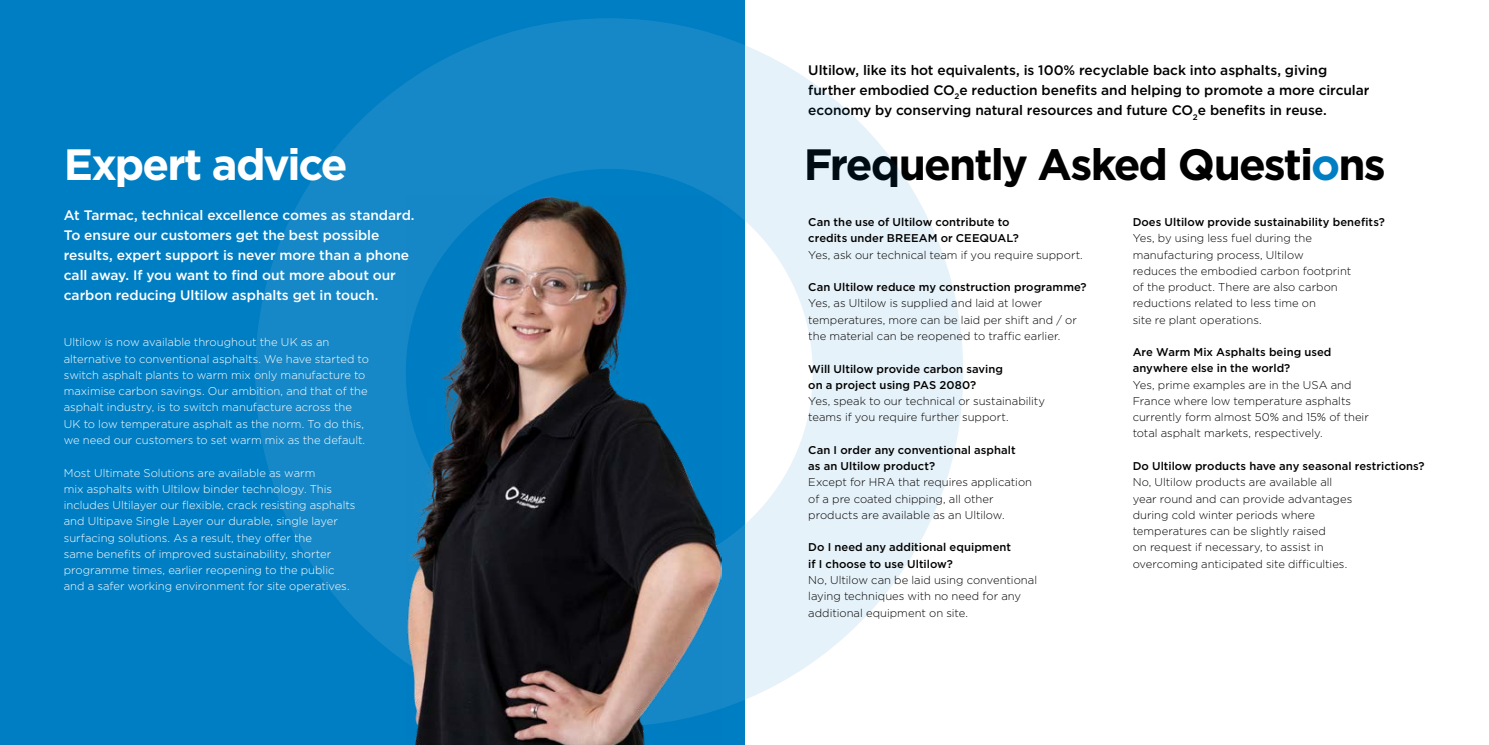
<style>
.page{position:relative;width:1489px;height:745px;background:#fff}
.page>*{position:absolute;margin:0;border:0;box-sizing:border-box;transform-origin:0 0}
.t1{font:700 43.75px "Gotham";letter-spacing:-.045em;color:#000}
.t2{font:700 43.75px "Gotham";letter-spacing:-.045em;color:#fff}
.t3{font:500 13.75px/20px "Gotham";letter-spacing:-.005em;color:#fff}
.t4{font:500 13.75px/20px "Gotham";letter-spacing:-.005em;color:#000}
.t5{font:300 11.25px/16.2px "Gotham";color:#000}
.t6{font:300 11.25px/16.2px "Gotham";color:#fff}
.t7{font:500 11.25px/16.2px "Gotham";letter-spacing:.005em;color:#000}
.s1{color:#007ec3}
</style>
<div class="page">
<div style="left:0;top:0;width:744px;height:744px;background:#007ec3"></div>
<svg style="left:255px;top:18px;width:708px;height:708px"></svg>
<img style="left:407px;top:195px;width:314px;height:549px">
<h1 class="t2" style="left:64px;top:135px;width:285px">Expert advice</h1>
<p class="t3" style="left:64px;top:204px;width:352px">At Tarmac, technical excellence comes as standard.<br>To ensure our customers get the best possible results, expert support is never more than a phone call away. If you want to find out more about our carbon reducing Ultilow asphalts get in touch.</p>
<p class="t6" style="left:64px;top:334px;width:306px">Ultilow is now available throughout the UK as an alternative to conventional asphalts. We have started to switch asphalt plants to warm mix only manufacture to maximise carbon savings. Our ambition, and that of the asphalt industry, is to switch manufacture across the UK to low temperature asphalt as the norm. To do this, we need our customers to set warm mix as the default.</p>
<p class="t6" style="left:64px;top:464px;width:293px">Most Ultimate Solutions are available as warm<br>mix asphalts with Ultilow binder technology. This includes Ultilayer our flexible, crack resisting asphalts and Ultipave Single Layer our durable, single layer surfacing solutions. As a result, they offer the<br>same benefits of improved sustainability, shorter programme times, earlier reopening to the public and a safer working environment for site operatives.</p>
<p class="t4" style="left:808px;top:60px;width:562px">Ultilow, like its hot equivalents, is 100% recyclable back into asphalts, giving further embodied CO<sub>2</sub>e reduction benefits and helping to promote a more circular economy by conserving natural resources and future CO<sub>2</sub>e benefits in reuse.</p>
<h1 class="t1" style="left:803px;top:136px;width:583px">Frequently Asked Questi<span class="s1">o</span>ns</h1>
<p class="t7" style="left:808px;top:214px;width:212px">Can the use of Ultilow contribute to credits under BREEAM or CEEQUAL?</p>
<p class="t5" style="left:808px;top:246px;width:276px">Yes, ask our technical team if you require support.</p>
<p class="t7" style="left:808px;top:279px;width:280px">Can Ultilow reduce my construction programme?</p>
<p class="t5" style="left:808px;top:295px;width:270px">Yes, as Ultilow is supplied and laid at lower temperatures, more can be laid per shift and / or the material can be reopened to traffic earlier.</p>
<p class="t7" style="left:808px;top:360px;width:196px">Will Ultilow provide carbon saving on a project using PAS 2080?</p>
<p class="t5" style="left:808px;top:392px;width:238px">Yes, speak to our technical or sustainability teams if you require further support.</p>
<p class="t7" style="left:808px;top:441px;width:209px">Can I order any conventional asphalt as an Ultilow product?</p>
<p class="t5" style="left:808px;top:473px;width:225px">Except for HRA that requires application of a pre coated chipping, all other products are available as an Ultilow.</p>
<p class="t7" style="left:808px;top:539px;width:204px">Do I need any additional equipment if I choose to use Ultilow?</p>
<p class="t5" style="left:808px;top:571px;width:230px">No, Ultilow can be laid using conventional laying techniques with no need for any additional equipment on site.</p>
<p class="t7" style="left:1132px;top:214px;width:253px">Does Ultilow provide sustainability benefits?</p>
<p class="t5" style="left:1132px;top:230px;width:220px">Yes, by using less fuel during the manufacturing process, Ultilow<br>reduces the embodied carbon footprint of the product. There are also carbon reductions related to less time on<br>site re plant operations.</p>
<p class="t7" style="left:1132px;top:343px;width:200px">Are Warm Mix Asphalts being used anywhere else in the world?</p>
<p class="t5" style="left:1132px;top:376px;width:238px">Yes, prime examples are in the USA and France where low temperature asphalts currently form almost 50% and 15% of their total asphalt markets, respectively.</p>
<p class="t7" style="left:1132px;top:457px;width:293px">Do Ultilow products have any seasonal restrictions?</p>
<p class="t5" style="left:1132px;top:473px;width:221px">No, Ultilow products are available all year round and can provide advantages during cold winter periods where temperatures can be slightly raised<br>on request if necessary, to assist in overcoming anticipated site difficulties.</p>
</div>
